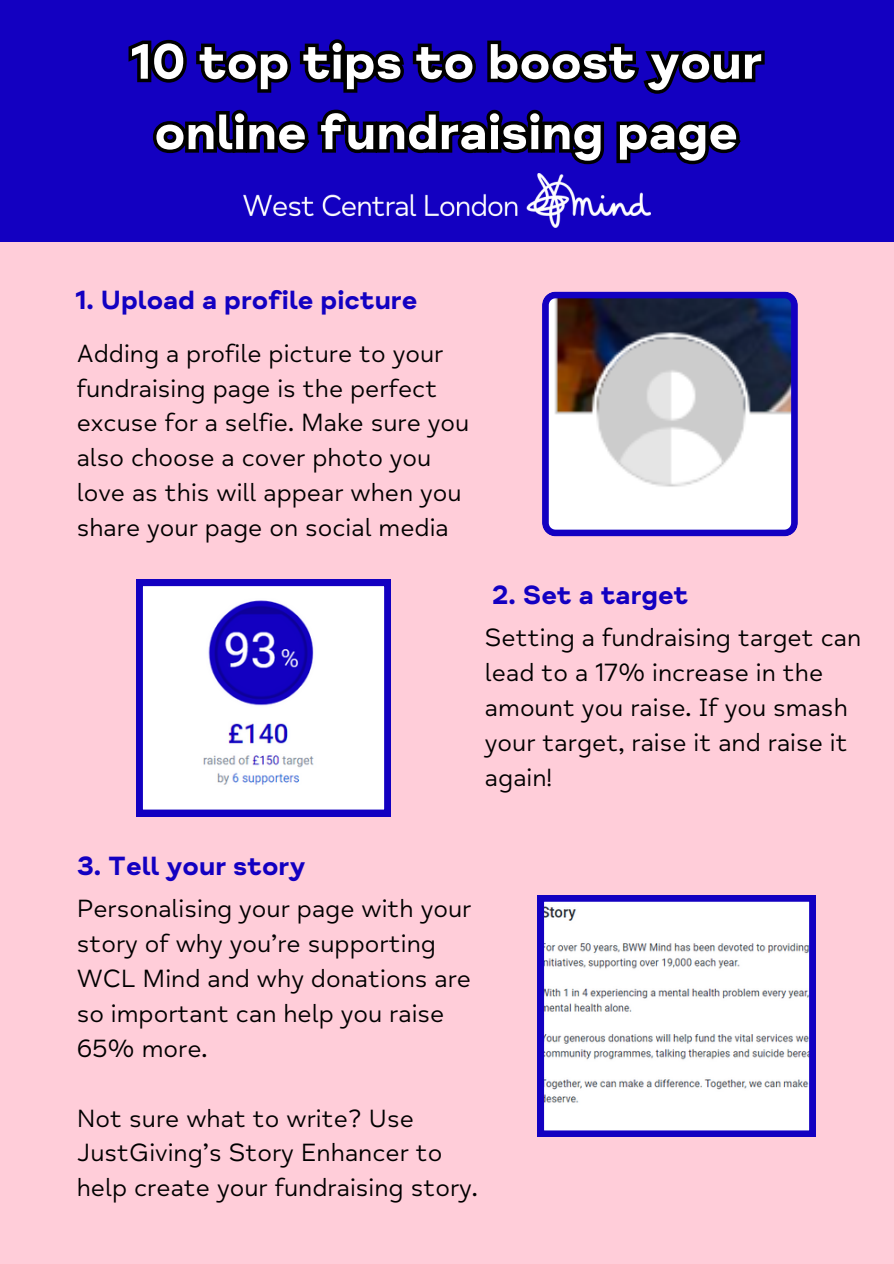
<style>
.page{position:relative;width:894px;height:1264px;background:#fff}
.page>*{position:absolute;margin:0;border:0;box-sizing:border-box;transform-origin:0 0}
.t1{font:700 51px/70.3px "Mind Meridian";color:#fff;text-align:center}
.t2{font:27px "Mind Meridian Display";color:#1300c1}
.t3{font:25.5px/34.8px "Mind Meridian";color:#000}
</style>
<div class="page">
<div style="left:0;top:0;width:893px;height:1263px;background:#ffcdd9"></div>
<div style="left:0;top:0;width:893px;height:242px;background:#1300c1"></div>
<svg style="left:542px;top:291px;width:255px;height:245px"></svg>
<svg style="left:136px;top:579px;width:254px;height:237px"></svg>
<svg style="left:537px;top:895px;width:278px;height:241px"></svg>
<img style="left:243px;top:174px;width:407px;height:54px">
<svg style="left:128px;top:39px;width:637px;height:126px"></svg>
<h1 class="t1" style="left:130px;top:27px;width:633px">10 top tips to boost your online fundraising page</h1>
<p class="t2" style="left:75px;top:284px;width:344px">1. Upload a profile picture</p>
<p class="t3" style="left:77px;top:336px;width:394px">Adding a profile picture to your fundraising page is the perfect excuse for a selfie. Make sure you also choose a cover photo you love as this will appear when you share your page on social media</p>
<p class="t2" style="left:492px;top:578px;width:198px">2. Set a target</p>
<p class="t3" style="left:485px;top:621px;width:378px">Setting a fundraising target can lead to a 17% increase in the amount you raise. If you smash your target, raise it and raise it again!</p>
<p class="t2" style="left:77px;top:850px;width:230px">3. Tell your story</p>
<p class="t3" style="left:77px;top:891px;width:396px">Personalising your page with your story of why you’re supporting<br>WCL Mind and why donations are so important can help you raise<br>65% more.</p>
<p class="t3" style="left:77px;top:1101px;width:402px">Not sure what to write? Use<br>JustGiving’s Story Enhancer to help create your fundraising story.</p>
</div>
